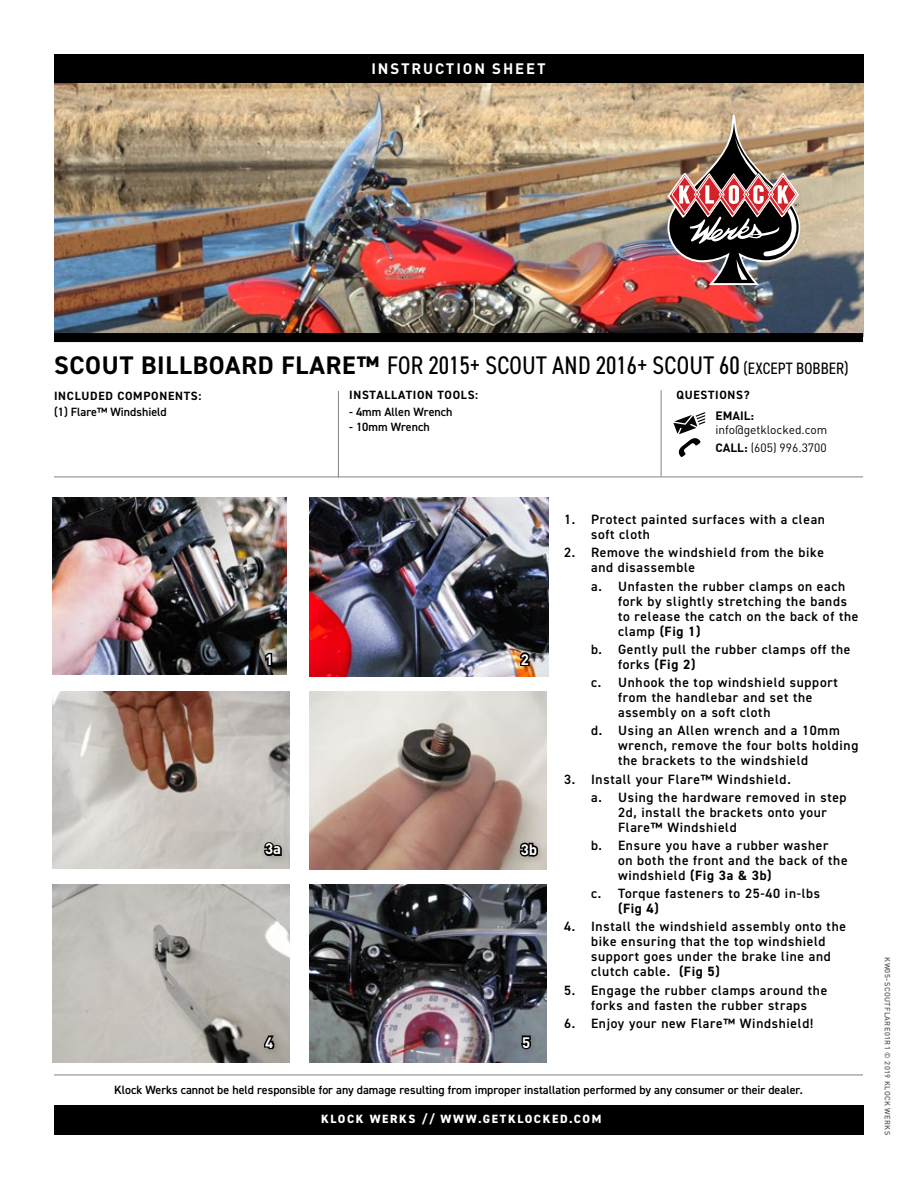
<style>
.page{position:relative;width:918px;height:1188px;background:#fff}
.page>*{position:absolute;margin:0;border:0;box-sizing:border-box;transform-origin:0 0}
.t1{font:condensed 25.5px "DIN2014";letter-spacing:.01em;color:#000}
.t2{font:700 15px "DIN";letter-spacing:.125em;color:#fff}
.t3{font:600 13.5px/15px "DIN2014";letter-spacing:.05em;color:#000}
.t4{font:700 13.5px "DIN2014";color:#000}
.t5{font:600 12px "DIN2014";color:#000}
.t6{font:700 12px "DIN2014";letter-spacing:.06em;color:#000}
.t7{font:12px "DIN";color:#000}
.t8{font:800 12px "DIN2014";letter-spacing:.135em;color:#fff}
.t9{font:700 12px "DIN";letter-spacing:.125em;color:#fff}
.t10{font:700 12px "DIN";color:#000}
.t11{font:500 7.5px "DIN";letter-spacing:.05em;color:#58595b}
.s1{font-weight:700;font-stretch:normal}
.s2{font-size:16.5px}
.s3{font-weight:700}
</style>
<div class="page">
<img style="left:54px;top:82px;width:809px;height:251px">
<hr style="left:54px;top:477px;width:809px;height:1px;background:#808285">
<hr style="left:54px;top:1075px;width:809px;height:1px;background:#808285">
<hr style="left:661px;top:390px;width:1px;height:87px;background:#808285">
<img style="left:52px;top:497px;width:235px;height:178px">
<div style="left:260px;top:648px;width:23px;height:29px;background:#000;opacity:.2"></div>
<svg style="left:264px;top:650px;width:10px;height:18px"></svg>
<img style="left:52px;top:692px;width:238px;height:177px">
<img style="left:52px;top:885px;width:238px;height:177px">
<img style="left:309px;top:885px;width:238px;height:177px">
<img style="left:309px;top:497px;width:240px;height:180px">
<img style="left:309px;top:692px;width:238px;height:177px">
<div style="left:258px;top:837px;width:34px;height:29px;background:#c1beb9"></div>
<svg style="left:264px;top:842px;width:19px;height:17px"></svg>
<div style="left:258px;top:1030px;width:26px;height:29px;background:#aaa49b"></div>
<svg style="left:264px;top:1035px;width:12px;height:16px"></svg>
<div style="left:516px;top:1030px;width:25px;height:29px;background:#79858d"></div>
<svg style="left:521px;top:1035px;width:11px;height:16px"></svg>
<div style="left:514px;top:837px;width:34px;height:30px;background:#000;opacity:.2"></div>
<svg style="left:518px;top:841px;width:23px;height:17px"></svg>
<div style="left:515px;top:647px;width:24px;height:30px;background:#000;opacity:.2"></div>
<svg style="left:517px;top:651px;width:15px;height:17px"></svg>
<hr style="left:338px;top:391px;width:1px;height:86px;background:#808285">
<div style="left:54px;top:54px;width:809px;height:28px;background:#000"></div>
<div style="left:54px;top:1107px;width:809px;height:28px;background:#000"></div>
<div style="left:54px;top:333px;width:809px;height:9px;background:#000"></div>
<div style="left:54px;top:1106px;width:809px;height:28px;background:#000"></div>
<img style="left:667px;top:115px;width:133px;height:170px">
<svg style="left:674px;top:412px;width:31px;height:45px"></svg>
<p class="t2" style="left:371px;top:59px;width:176px">INSTRUCTION SHEET</p>
<h1 class="t1" style="left:54px;top:348px;width:796px"><span class="s1">SCOUT BILLBOARD FLARE™</span> FOR 2015+ SCOUT AND 2016+ SCOUT 60 <span class="s2">(EXCEPT BOBBER)</span></h1>
<p class="t5" style="left:54px;top:404px;width:114px">(1) Flare™ Windshield</p>
<p class="t5" style="left:349px;top:404px;width:105px">- 4mm Allen Wrench</p>
<p class="t5" style="left:349px;top:419px;width:82px">- 10mm Wrench</p>
<p class="t6" style="left:349px;top:387px;width:130px">INSTALLATION TOOLS:</p>
<p class="t6" style="left:54px;top:388px;width:149px">INCLUDED COMPONENTS:</p>
<p class="t6" style="left:676px;top:387px;width:75px">QUESTIONS?</p>
<p class="t10" style="left:715px;top:408px;width:40px">EMAIL:</p>
<p class="t7" style="left:715px;top:422px;width:114px">info@getklocked.com</p>
<p class="t2" style="left:265px;top:650px;width:10px">1</p>
<p class="t2" style="left:265px;top:839px;width:18px">3a</p>
<p class="t2" style="left:521px;top:649px;width:10px">2</p>
<p class="t2" style="left:521px;top:840px;width:18px">3b</p>
<p class="t2" style="left:265px;top:1032px;width:10px">4</p>
<p class="t2" style="left:522px;top:1032px;width:10px">5</p>
<p class="t7" style="left:715px;top:441px;width:113px"><span class="s3">CALL:</span> (605) 996.3700</p>
<p class="t3" style="left:591px;top:512px;width:235px;text-indent:-27px">1. Protect painted surfaces with a clean soft cloth</p>
<p class="t3" style="left:591px;top:545px;width:234px;text-indent:-27px">2. Remove the windshield from the bike and disassemble</p>
<p class="t3" style="left:618px;top:578px;width:242px;text-indent:-27px">a. Unfasten the rubber clamps on each fork by slightly stretching the bands to release the catch on the back of the clamp <span class="s3">(Fig 1)</span></p>
<p class="t3" style="left:618px;top:641px;width:234px;text-indent:-27px">b. Gently pull the rubber clamps off the forks <span class="s3">(Fig 2)</span></p>
<p class="t3" style="left:618px;top:675px;width:221px;text-indent:-27px">c. Unhook the top windshield support from the handlebar and set the assembly on a soft cloth</p>
<p class="t3" style="left:618px;top:723px;width:242px;text-indent:-27px">d. Using an Allen wrench and a 10mm wrench, remove the four bolts holding the brackets to the windshield</p>
<p class="t3" style="left:591px;top:769px;width:257px;line-height:18.3px;text-indent:-27px">3. Install your Flare™ Windshield.<br>a. Using the hardware removed in step</p>
<p class="t3" style="left:618px;top:804px;width:210px">2d, install the brackets onto your<br>Flare™ Windshield</p>
<p class="t3" style="left:618px;top:838px;width:231px;text-indent:-27px">b. Ensure you have a rubber washer<br>on both the front and the back of the windshield <span class="s3">(Fig 3a &amp; 3b)</span></p>
<p class="t3" style="left:591px;top:886px;width:231px">c. Torque fasteners to 25-40 in-lbs</p>
<p class="t4" style="left:618px;top:900px;width:42px">(Fig 4)</p>
<p class="t3" style="left:591px;top:919px;width:256px;text-indent:-27px">4. Install the windshield assembly onto the bike ensuring that the top windshield support goes under the brake line and clutch cable. <span class="s3">(Fig 5)</span></p>
<p class="t3" style="left:564px;top:982px;width:265px;text-align:center">5. Engage the rubber clamps around the forks and fasten the rubber straps</p>
<p class="t3" style="left:564px;top:1015px;width:251px">6. Enjoy your new Flare™ Windshield!</p>
<p class="t5" style="left:114px;top:1082px;width:690px">Klock Werks cannot be held responsible for any damage resulting from improper installation performed by any consumer or their dealer.</p>
<p class="t8" style="left:321px;top:1111px;width:282px">KLOCK WERKS // WWW.GETKLOCKED.COM</p>
<p class="t9" style="left:439px;top:1112px;width:85px">WWW.GETKL</p>
<p class="t11" style="left:892px;top:957px;width:179px;rotate:90deg">KW05-SCOUTFLARE01R1 © 2019 KLOCK WERKS</p>
</div>
